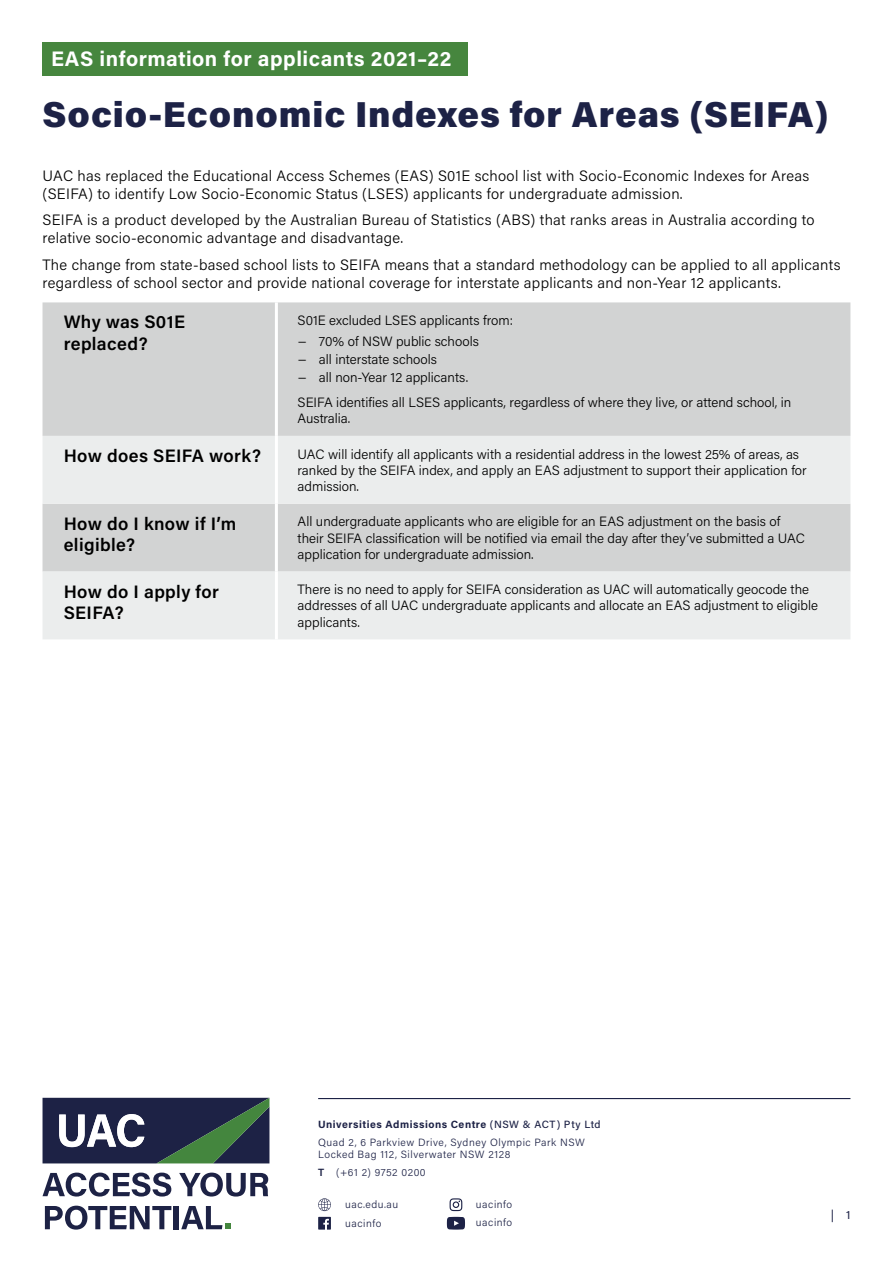
<style>
.page{position:relative;width:893px;height:1263px;background:#fff}
.page>*{position:absolute;margin:0;border:0;box-sizing:border-box;transform-origin:0 0}
.t1{font:900 36px "Acumin Pro";letter-spacing:.025em;color:#1d2246}
.t2{font:700 21px "Acumin Pro";letter-spacing:.025em;color:#fff}
.t3{font:600 18px/21.6px "Acumin Pro";letter-spacing:.02em;color:#000}
.t4{font:300 15px/18px "Acumin Pro";letter-spacing:.02em;color:#000}
.t5{font:300 13.5px/16.2px "Acumin Pro";color:#000}
.t6{font:12px "Acumin Pro";color:#1d2246}
.t7{font:300 10.5px/18px "Acumin Pro";letter-spacing:.05em;color:#1d2246}
.s1{font-weight:700}
.s2{font-weight:500}
.s3{font-weight:600}
</style>
<div class="page">
<svg style="left:43px;top:1098px;width:226px;height:65px;background:#384556"></svg>
<svg style="left:43px;top:1172px;width:128px;height:24px"></svg>
<svg style="left:179px;top:1172px;width:89px;height:24px"></svg>
<svg style="left:45px;top:1206px;width:126px;height:23px"></svg>
<div style="left:174px;top:1206px;width:5px;height:23px;background:#1d2245"></div>
<svg style="left:181px;top:1206px;width:49px;height:23px"></svg>
<hr style="left:318px;top:1098px;width:532px;height:1px;background:#1d2246">
<svg style="left:318px;top:1217px;width:13px;height:12px"></svg>
<svg style="left:318px;top:1198px;width:13px;height:13px"></svg>
<svg style="left:447px;top:1217px;width:18px;height:12px"></svg>
<svg style="left:450px;top:1198px;width:12px;height:13px"></svg>
<div style="left:43px;top:302px;width:807px;height:134px;background:#d2d3d3"></div>
<svg style="left:43px;top:436px;width:807px;height:203px;background:#e2e4e4"></svg>
<hr style="left:275px;top:302px;width:3px;height:134px;background:#fff">
<hr style="left:275px;top:436px;width:3px;height:68px;background:#fff">
<hr style="left:275px;top:504px;width:3px;height:68px;background:#fff">
<hr style="left:275px;top:572px;width:3px;height:67px;background:#fff">
<div style="left:43px;top:43px;width:425px;height:33px;background:#46863e"></div>
<h2 class="t2" style="left:51px;top:44px;width:402px">EAS information for applicants 2021–22</h2>
<h1 class="t1" style="left:43px;top:89px;width:787px">Socio-Economic Indexes for Areas (SEIFA)</h1>
<p class="t4" style="left:43px;top:166px;width:768px">UAC has replaced the Educational Access Schemes (EAS) S01E school list with Socio-Economic Indexes for Areas (SEIFA) to identify Low Socio-Economic Status (LSES) applicants for undergraduate admission.</p>
<p class="t4" style="left:43px;top:211px;width:774px">SEIFA is a product developed by the Australian Bureau of Statistics (ABS) that ranks areas in Australia according to relative socio-economic advantage and disadvantage.</p>
<p class="t4" style="left:43px;top:255px;width:800px">The change from state-based school lists to SEIFA means that a standard methodology can be applied to all applicants regardless of school sector and provide national coverage for interstate applicants and non-Year 12 applicants.</p>
<h3 class="t3" style="left:64px;top:311px;width:123px">Why was S01E replaced?</h3>
<p class="t5" style="left:298px;top:310px;width:217px;line-height:20.4px">S01E excluded LSES applicants from: − 70% of NSW public schools</p>
<p class="t5" style="left:298px;top:349px;width:172px;line-height:18.3px">− all interstate schools<br>− all non-Year 12 applicants.</p>
<p class="t5" style="left:298px;top:394px;width:495px">SEIFA identifies all LSES applicants, regardless of where they live, or attend school, in<br>Australia.</p>
<h3 class="t3" style="left:64px;top:444px;width:199px">How does SEIFA work?</h3>
<p class="t5" style="left:298px;top:445px;width:511px">UAC will identify all applicants with a residential address in the lowest 25% of areas, as ranked by the SEIFA index, and apply an EAS adjustment to support their application for admission.</p>
<h3 class="t3" style="left:64px;top:512px;width:174px">How do I know if I’m eligible?</h3>
<p class="t5" style="left:298px;top:513px;width:509px">All undergraduate applicants who are eligible for an EAS adjustment on the basis of their SEIFA classification will be notified via email the day after they’ve submitted a UAC application for undergraduate admission.</p>
<h3 class="t3" style="left:64px;top:580px;width:157px">How do I apply for<br>SEIFA?</h3>
<p class="t5" style="left:298px;top:581px;width:522px">There is no need to apply for SEIFA consideration as UAC will automatically geocode the addresses of all UAC undergraduate applicants and allocate an EAS adjustment to eligible applicants.</p>
<p class="t7" style="left:318px;top:1115px;width:284px"><span class="s1">Universities Admissions Centre</span> <span class="s2">(NSW &amp; ACT) Pty Ltd<br></span>Quad 2, 6 Parkview Drive, Sydney Olympic Park NSW</p>
<p class="t7" style="left:318px;top:1145px;width:194px">Locked Bag 112, Silverwater NSW 2128<br><span class="s3">T</span> (+61 2) 9752 0200</p>
<p class="t7" style="left:345px;top:1194px;width:55px;line-height:19.2px">uac.edu.au uacinfo</p>
<p class="t7" style="left:476px;top:1194px;width:38px;line-height:18.8px">uacinfo uacinfo</p>
<p class="t6" style="left:831px;top:1206px;width:21px">| 1</p>
</div>
